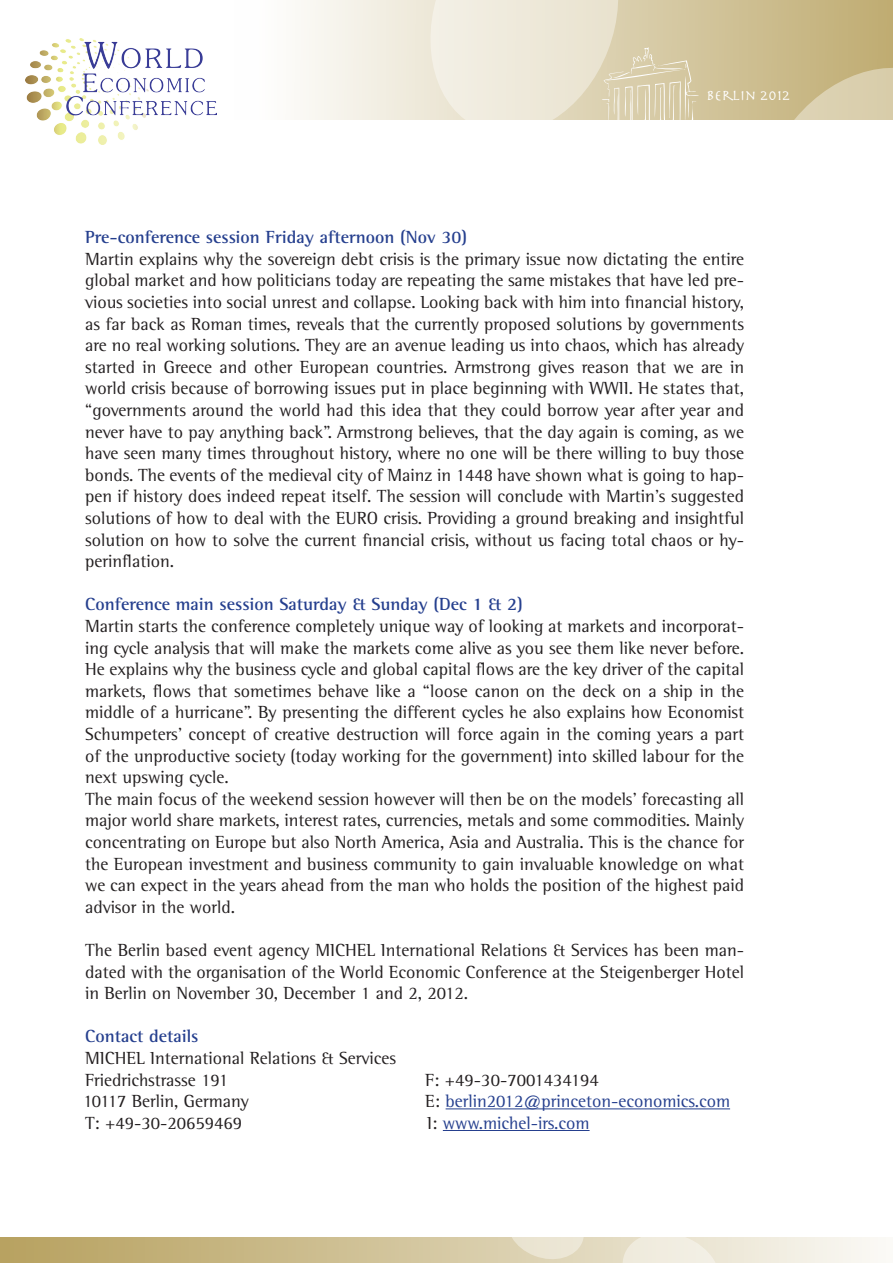
<style>
.page{position:relative;width:893px;height:1263px;background:#fff}
.page>*{position:absolute;margin:0;border:0;box-sizing:border-box;transform-origin:0 0}
.t1{font:18px/21.6px "Rotis Semi Serif";color:#231f20;text-align:justify}
.t2{font:700 18px "Rotis Semi Serif";color:#253f8e}
.t3{font:18px/21.6px "Rotis Semi Serif";color:#253f8e}
.t4{font:15px "Herculanum";color:#fff}
.s1{color:#231f20}
</style>
<div class="page">
<svg style="left:0;top:1237px;width:878px;height:26px;background:#d2c49b"></svg>
<svg style="left:844px;top:1237px;width:34px;height:15px"></svg>
<svg style="left:679px;top:1108px;width:52px;height:2px"></svg>
<svg style="left:539px;top:1109px;width:98px;height:1px"></svg>
<svg style="left:617px;top:1237px;width:108px;height:26px;background:#eee9db"></svg>
<svg style="left:503px;top:1237px;width:85px;height:26px;background:#e4ddc5"></svg>
<svg style="left:300px;top:0;width:593px;height:120px;background:#e0d7bc"></svg>
<img style="left:26px;top:38px;width:191px;height:107px">
<hr style="left:446px;top:1108px;width:284px;height:1px;background:#253f8e">
<hr style="left:443px;top:1130px;width:147px;height:1px;background:#253f8e">
<p class="t4" style="left:706px;top:86px;width:85px">BERLIN 2012</p>
<p class="t2" style="left:85px;top:226px;width:384px">Pre-conference session Friday afternoon (Nov 30)</p>
<p class="t1" style="left:85px;top:248px;width:661px">Martin explains why the sovereign debt crisis is the primary issue now dictating the entire global market and how politicians today are repeating the same mistakes that have led pre&shy;vious societies into social unrest and collapse. Looking back with him into financial history, as far back as Roman times, reveals that the currently proposed solutions by governments are no real working solutions. They are an avenue leading us into chaos, which has already started in Greece and other European countries. Armstrong gives reason that we are in world crisis because of borrowing issues put in place beginning with WWII. He states that, “governments around the world had this idea that they could borrow year after year and never have to pay anything back”. Armstrong believes, that the day again is coming, as we have seen many times throughout history, where no one will be there willing to buy those bonds. The events of the medieval city of Mainz in 1448 have shown what is going to hap&shy;pen if history does indeed repeat itself. The session will conclude with Martin’s suggested solutions of how to deal with the EURO crisis. Providing a ground breaking and insightful solution on how to solve the current financial crisis, without us facing total chaos or hy&shy;perinflation.</p>
<p class="t2" style="left:85px;top:594px;width:439px">Conference main session Saturday &amp; Sunday (Dec 1 &amp; 2)</p>
<p class="t1" style="left:85px;top:615px;width:661px;text-align:left">Martin starts the conference completely unique way of looking at markets and incorporat&shy;ing cycle analysis that will make the markets come alive as you see them like never before.<br>He explains why the business cycle and global capital flows are the key driver of the capital markets, flows that sometimes behave like a “loose canon on the deck on a ship in the middle of a hurricane”. By presenting the different cycles he also explains how Economist Schumpeters’ concept of creative destruction will force again in the coming years a part of the unproductive society (today working for the government) into skilled labour for the next upswing cycle.<br>The main focus of the weekend session however will then be on the models’ forecasting all major world share markets, interest rates, currencies, metals and some commodities. Mainly concentrating on Europe but also North America, Asia and Australia. This is the chance for the European investment and business community to gain invaluable knowledge on what we can expect in the years ahead from the man who holds the position of the highest paid advisor in the world.</p>
<p class="t1" style="left:85px;top:939px;width:661px">The Berlin based event agency MICHEL International Relations &amp; Services has been man&shy;dated with the organisation of the World Economic Conference at the Steigenberger Hotel in Berlin on November 30, December 1 and 2, 2012.</p>
<p class="t2" style="left:85px;top:1026px;width:115px">Contact details</p>
<p class="t1" style="left:83px;top:1047px;width:315px;text-align:left">MICHEL International Relations &amp; Services<br>Friedrichstrasse 191<br>10117 Berlin, Germany<br>T: +49-30-20659469</p>
<p class="t3" style="left:425px;top:1069px;width:306px"><span class="s1">F: +49-30-7001434194<br>E:</span> berlin2012@princeton-economics.com<br><span class="s1">I:</span> www.michel-irs.com</p>
</div>
